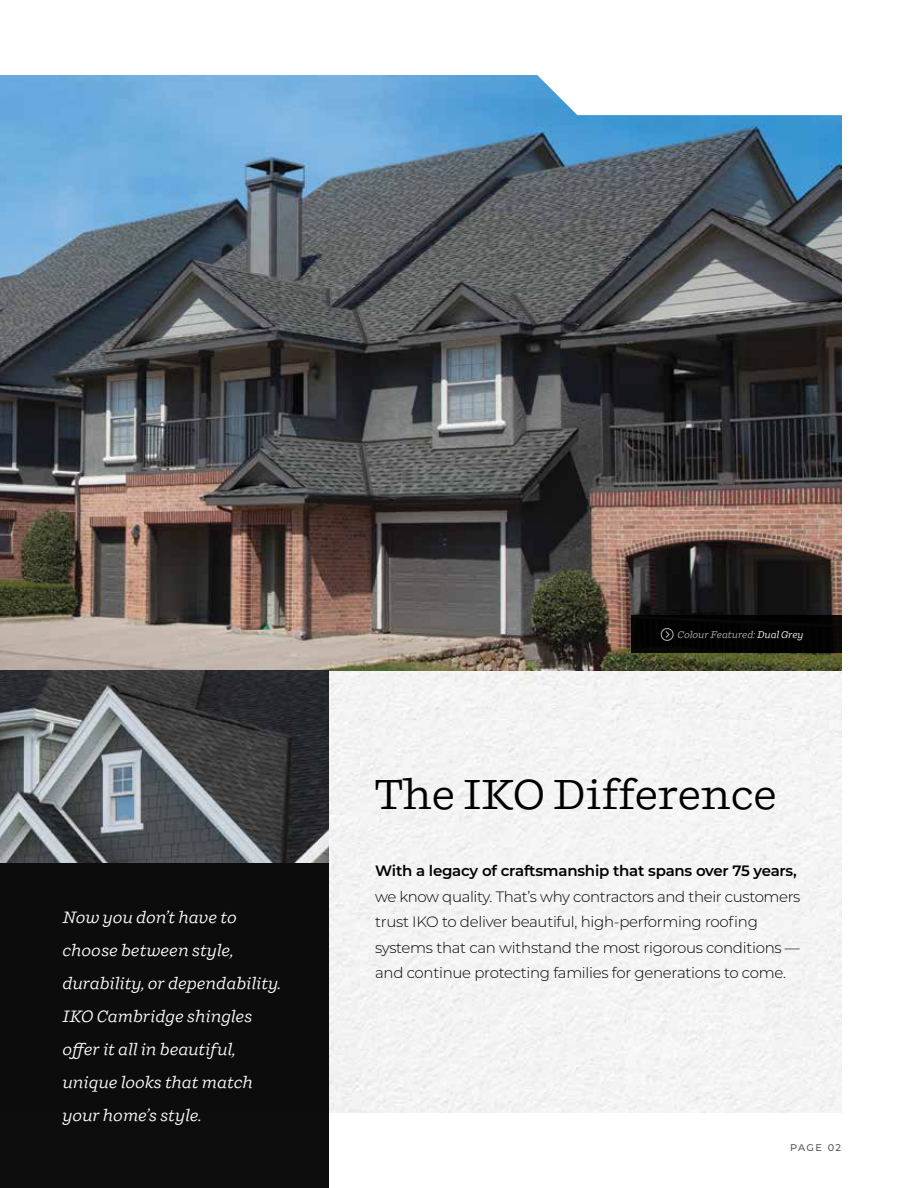
<style>
.page{position:relative;width:918px;height:1188px;background:#fff}
.page>*{position:absolute;margin:0;border:0;box-sizing:border-box;transform-origin:0 0}
.t1{font:42px "Ulises";letter-spacing:-.01em;color:#000}
.t2{font:italic 16.5px/33px "Ulises";color:#fff}
.t3{font:300 15px/25.5px "Montserrat";letter-spacing:-.02em;color:#000}
.t4{font:600 15px "Montserrat";letter-spacing:-.015em;color:#000}
.t5{font:italic 9.75px "Ulises";color:#b1b4b6}
.t6{font:500 9.75px "Montserrat";letter-spacing:.145em;color:#58595b}
.s1{color:#fff}
</style>
<div class="page">
<img style="left:0;top:76px;width:842px;height:1036px">
<svg style="left:462px;top:75px;width:380px;height:40px"></svg>
<div style="left:631px;top:616px;width:210px;height:37px;background:#000"></div>
<svg style="left:665px;top:631px;width:5px;height:7px"></svg>
<div style="left:661px;top:628px;width:13px;height:13px;border:1px solid #fff;border-radius:50%"></div>
<div style="left:0;top:863px;width:329px;height:325px;background:#0c0c0c"></div>
<img style="left:0;top:670px;width:329px;height:193px">
<p class="t2" style="left:62px;top:901px;width:220px">Now you don’t have to choose between style, durability, or dependability.<br>IKO Cambridge shingles offer it all in beautiful, unique looks that match your home’s style.</p>
<p class="t5" style="left:677px;top:629px;width:127px">Colour Featured: <span class="s1">Dual Grey</span></p>
<h1 class="t1" style="left:375px;top:771px;width:403px">The IKO Difference</h1>
<p class="t4" style="left:375px;top:860px;width:423px">With a legacy of craftsmanship that spans over 75 years,</p>
<p class="t3" style="left:375px;top:883px;width:427px">we know quality. That’s why contractors and their customers trust IKO to deliver beautiful, high-performing roofing systems that can withstand the most rigorous conditions — and continue protecting families for generations to come.</p>
<p class="t6" style="left:790px;top:1141px;width:53px">PAGE 02</p>
</div>
